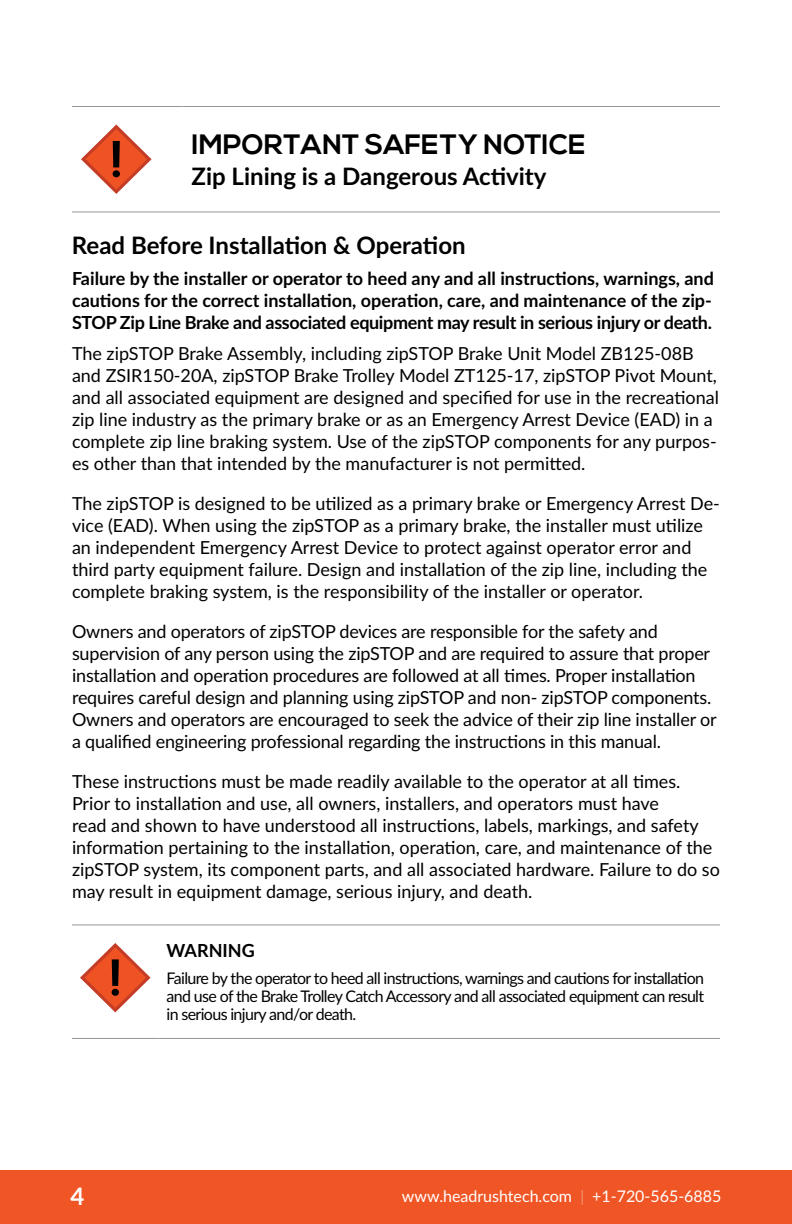
<style>
.page{position:relative;width:792px;height:1224px;background:#fff}
.page>*{position:absolute;margin:0;border:0;box-sizing:border-box;transform-origin:0 0}
.t1{font:700 28px "Nexa";color:#000}
.t2{font:700 24px "Lato";color:#000}
.t3{font:700 24px "Lato";color:#fff}
.t4{font:18px/22px "Lato";color:#000}
.t5{font:700 18px/22px "Lato";letter-spacing:-.02em;color:#000;text-align:justify}
.t6{font:700 18px "Lato";color:#000}
.t7{font:16px/18px "Lato";letter-spacing:-.04em;color:#000;text-align:justify}
.t8{font:16px "Lato";color:#fff}
.s1{font-weight:100}
</style>
<div class="page">
<div style="left:0;top:1170px;width:792px;height:54px;background:#f05625"></div>
<hr style="left:72px;top:106px;width:111px;height:1px;background:#939598">
<hr style="left:183px;top:106px;width:537px;height:1px;background:#939598">
<hr style="left:72px;top:211px;width:111px;height:1px;background:#939598">
<hr style="left:183px;top:211px;width:537px;height:1px;background:#939598">
<svg style="left:81px;top:125px;width:71px;height:69px"></svg>
<hr style="left:72px;top:924px;width:87px;height:1px;background:#939598">
<hr style="left:159px;top:924px;width:561px;height:1px;background:#939598">
<hr style="left:72px;top:1038px;width:87px;height:1px;background:#939598">
<hr style="left:159px;top:1038px;width:561px;height:1px;background:#939598">
<svg style="left:80px;top:943px;width:71px;height:69px"></svg>
<h1 class="t1" style="left:192px;top:128px;width:396px">IMPORTANT SAFETY NOTICE</h1>
<h2 class="t2" style="left:192px;top:159px;width:356px">Zip Lining is a Dangerous Activity</h2>
<h2 class="t2" style="left:72px;top:228px;width:395px">Read Before Installation &amp; Operation</h2>
<p class="t5" style="left:72px;top:267px;width:644px">Failure by the installer or operator to heed any and all instructions, warnings, and cautions for the correct installation, operation, care, and maintenance of the zip-STOP Zip Line Brake and associated equipment may result in serious injury or death.</p>
<p class="t4" style="left:72px;top:342px;width:649px">The zipSTOP Brake Assembly, including zipSTOP Brake Unit Model ZB125-08B and ZSIR150-20A, zipSTOP Brake Trolley Model ZT125-17, zipSTOP Pivot Mount, and all associated equipment are designed and specified for use in the recreational zip line industry as the primary brake or as an Emergency Arrest Device (EAD) in a complete zip line braking system. Use of the zipSTOP components for any purpos&shy;es other than that intended by the manufacturer is not permitted.</p>
<p class="t4" style="left:72px;top:492px;width:649px">The zipSTOP is designed to be utilized as a primary brake or Emergency Arrest De&shy;vice (EAD). When using the zipSTOP as a primary brake, the installer must utilize an independent Emergency Arrest Device to protect against operator error and third party equipment failure. Design and installation of the zip line, including the complete braking system, is the responsibility of the installer or operator.</p>
<p class="t4" style="left:72px;top:620px;width:646px">Owners and operators of zipSTOP devices are responsible for the safety and supervision of any person using the zipSTOP and are required to assure that proper installation and operation procedures are followed at all times. Proper installation requires careful design and planning using zipSTOP and non- zipSTOP components.<br>Owners and operators are encouraged to seek the advice of their zip line installer or a qualified engineering professional regarding the instructions in this manual.</p>
<p class="t4" style="left:72px;top:770px;width:649px">These instructions must be made readily available to the operator at all times.<br>Prior to installation and use, all owners, installers, and operators must have<br>read and shown to have understood all instructions, labels, markings, and safety information pertaining to the installation, operation, care, and maintenance of the zipSTOP system, its component parts, and all associated hardware. Failure to do so may result in equipment damage, serious injury, and death.</p>
<p class="t6" style="left:167px;top:938px;width:90px">WARNING</p>
<p class="t7" style="left:167px;top:969px;width:539px">Failure by the operator to heed all instructions, warnings and cautions for installation and use of the Brake Trolley Catch Accessory and all associated equipment can result in serious injury and/or death.</p>
<h2 class="t3" style="left:71px;top:1179px;width:15px">4</h2>
<p class="t8" style="left:402px;top:1185px;width:321px">www.headrushtech.com <span class="s1">|</span> +1-720-565-6885</p>
</div>
